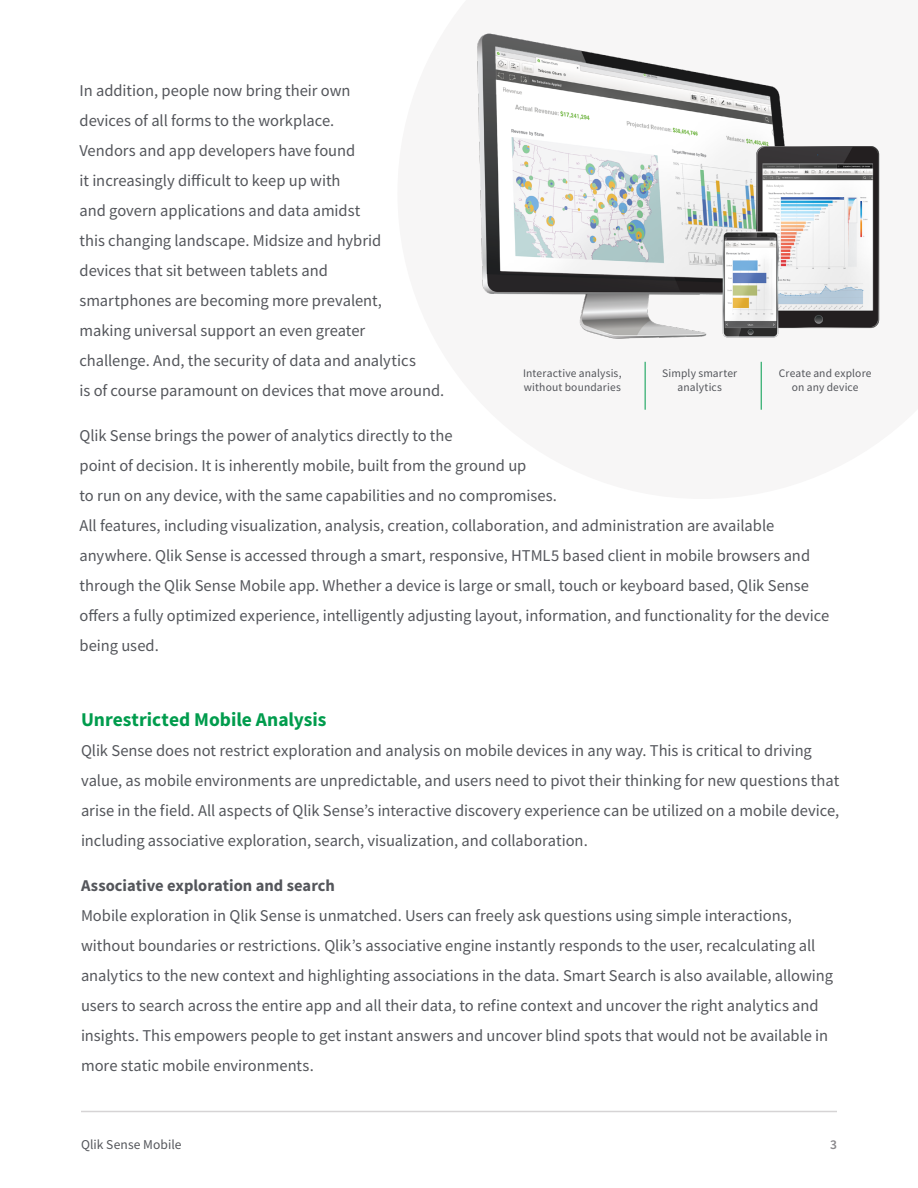
<style>
.page{position:relative;width:918px;height:1188px;background:#fff}
.page>*{position:absolute;margin:0;border:0;box-sizing:border-box;transform-origin:0 0}
.t1{font:700 19.5px "Source Sans Pro";color:#009c4d}
.t2{font:16.5px/30px "Source Sans Pro";color:#54565b}
.t3{font:700 16.5px "Source Sans Pro";letter-spacing:.005em;color:#54565b}
.t4{font:13.5px "Source Sans Pro";letter-spacing:.005em;color:#54565b}
.t5{font:600 13.5px "Source Sans Pro";color:#89878b}
.t6{font:11.55px/13.4px "Source Sans Pro";letter-spacing:.015em;color:#54565b;text-align:center}
</style>
<div class="page">
<hr style="left:81px;top:1111px;width:756px;height:1px;background:#d6d4d5">
<img style="left:477px;top:33px;width:403px;height:306px">
<hr style="left:645px;top:362px;width:1px;height:48px;background:#009c4d">
<hr style="left:761px;top:362px;width:1px;height:48px;background:#009c4d">
<p class="t2" style="left:80px;top:75px;width:366px">In addition, people now bring their own<br>devices of all forms to the workplace.<br>Vendors and app developers have found<br>it increasingly difficult to keep up with<br>and govern applications and data amidst<br>this changing landscape. Midsize and hybrid<br>devices that sit between tablets and<br>smartphones are becoming more prevalent,<br>making universal support an even greater<br>challenge. And, the security of data and analytics<br>is of course paramount on devices that move around.</p>
<p class="t2" style="left:80px;top:420px;width:751px">Qlik Sense brings the power of analytics directly to the<br>point of decision. It is inherently mobile, built from the ground up<br>to run on any device, with the same capabilities and no compromises.<br>All features, including visualization, analysis, creation, collaboration, and administration are available anywhere. Qlik Sense is accessed through a smart, responsive, HTML5 based client in mobile browsers and through the Qlik Sense Mobile app. Whether a device is large or small, touch or keyboard based, Qlik Sense offers a fully optimized experience, intelligently adjusting layout, information, and functionality for the device being used.</p>
<p class="t6" style="left:523px;top:367px;width:100px;text-align:left">Interactive analysis, without boundaries</p>
<p class="t6" style="left:662px;top:367px;width:77px">Simply smarter analytics</p>
<p class="t6" style="left:779px;top:367px;width:94px">Create and explore on any device</p>
<p class="t1" style="left:81px;top:706px;width:247px">Unrestricted Mobile Analysis</p>
<p class="t2" style="left:81px;top:735px;width:760px">Qlik Sense does not restrict exploration and analysis on mobile devices in any way. This is critical to driving value, as mobile environments are unpredictable, and users need to pivot their thinking for new questions that arise in the field. All aspects of Qlik Sense’s interactive discovery experience can be utilized on a mobile device, including associative exploration, search, visualization, and collaboration.</p>
<p class="t3" style="left:81px;top:874px;width:255px">Associative exploration and search</p>
<p class="t2" style="left:81px;top:900px;width:754px">Mobile exploration in Qlik Sense is unmatched. Users can freely ask questions using simple interactions, without boundaries or restrictions. Qlik’s associative engine instantly responds to the user, recalculating all analytics to the new context and highlighting associations in the data. Smart Search is also available, allowing users to search across the entire app and all their data, to refine context and uncover the right analytics and insights. This empowers people to get instant answers and uncover blind spots that would not be available in more static mobile environments.</p>
<p class="t4" style="left:81px;top:1136px;width:102px">Qlik Sense Mobile</p>
<p class="t5" style="left:830px;top:1136px;width:8px">3</p>
</div>
